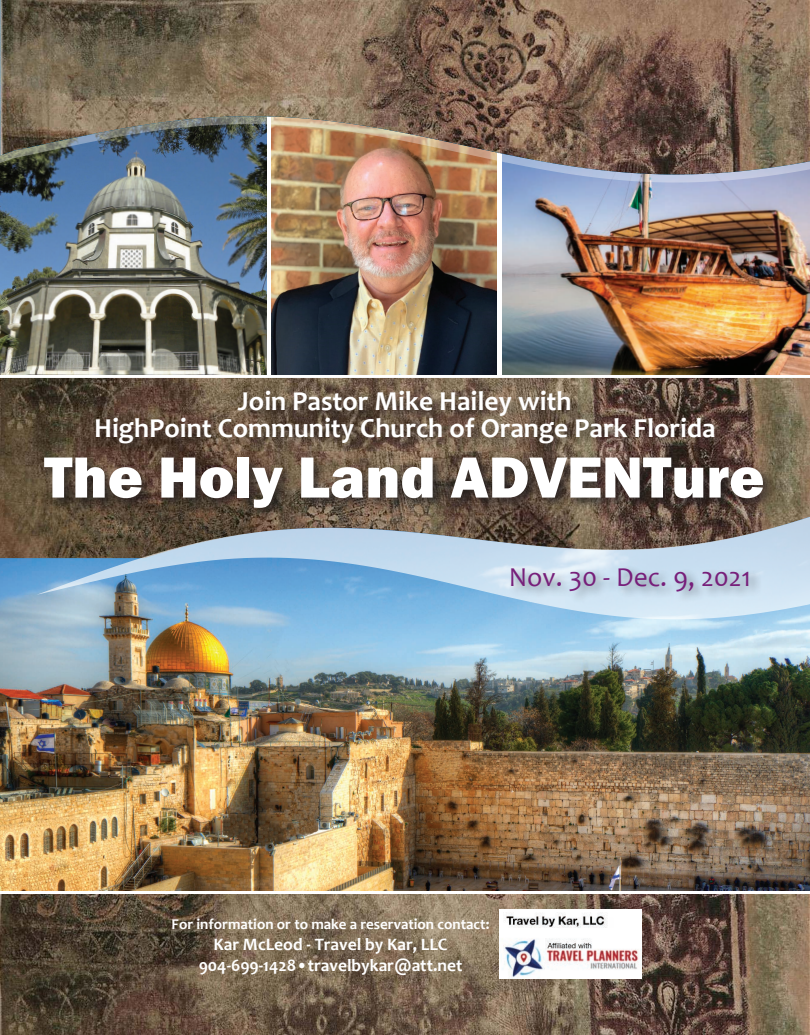
<style>
.page{position:relative;width:810px;height:1035px;background:#fff}
.page>*{position:absolute;margin:0;border:0;box-sizing:border-box;transform-origin:0 0}
.t1{font:60px "Franklin Gothic URW Hea";color:#fff}
.t2{font:700 27.5px/26.2px "Candara";color:#fff;text-align:center}
.t3{font:27.5px "Candara";color:#771f7a}
.t4{font:700 17.5px/21.2px "Candara";color:#fff;text-align:center}
.t5{font:700 15px "Candara";color:#fff}
</style>
<div class="page">
<img style="left:271px;top:183px;width:226px;height:192px">
<img style="left:0;top:895px;width:810px;height:140px">
<img style="left:1px;top:183px;width:265px;height:192px">
<img style="left:502px;top:183px;width:308px;height:192px">
<img style="left:0;top:174px;width:810px;height:9px">
<svg style="left:0;top:0;width:810px;height:174px;background:#7c6657"></svg>
<img style="left:0;top:0;width:588px;height:168px">
<img style="left:0;top:496px;width:810px;height:395px">
<img style="left:0;top:378px;width:715px;height:180px">
<svg style="left:36px;top:517px;width:774px;height:102px;background:#8fa8bb"></svg>
<div style="left:41px;top:454px;width:735px;height:67px;background:#231f20;opacity:.75"></div>
<div style="left:508px;top:565px;width:254px;height:39px;background:#231f20;opacity:.5"></div>
<div style="left:93px;top:389px;width:635px;height:68px;background:#231f20;opacity:.5"></div>
<img style="left:500px;top:909px;width:141px;height:70px">
<p class="t2" style="left:94px;top:388px;width:623px">Join Pastor Mike Hailey with<br>HighPoint Community Church of Orange Park Florida</p>
<h1 class="t1" style="left:44px;top:439px;width:722px">The Holy Land ADVENTure</h1>
<p class="t3" style="left:509px;top:560px;width:244px">Nov. 30 - Dec. 9, 2021</p>
<p class="t5" style="left:172px;top:915px;width:319px">For information or to make a reservation contact:</p>
<p class="t4" style="left:199px;top:934px;width:265px">Kar McLeod - Travel by Kar, LLC<br>904-699-1428•travelbykar@att.net</p>
</div>
